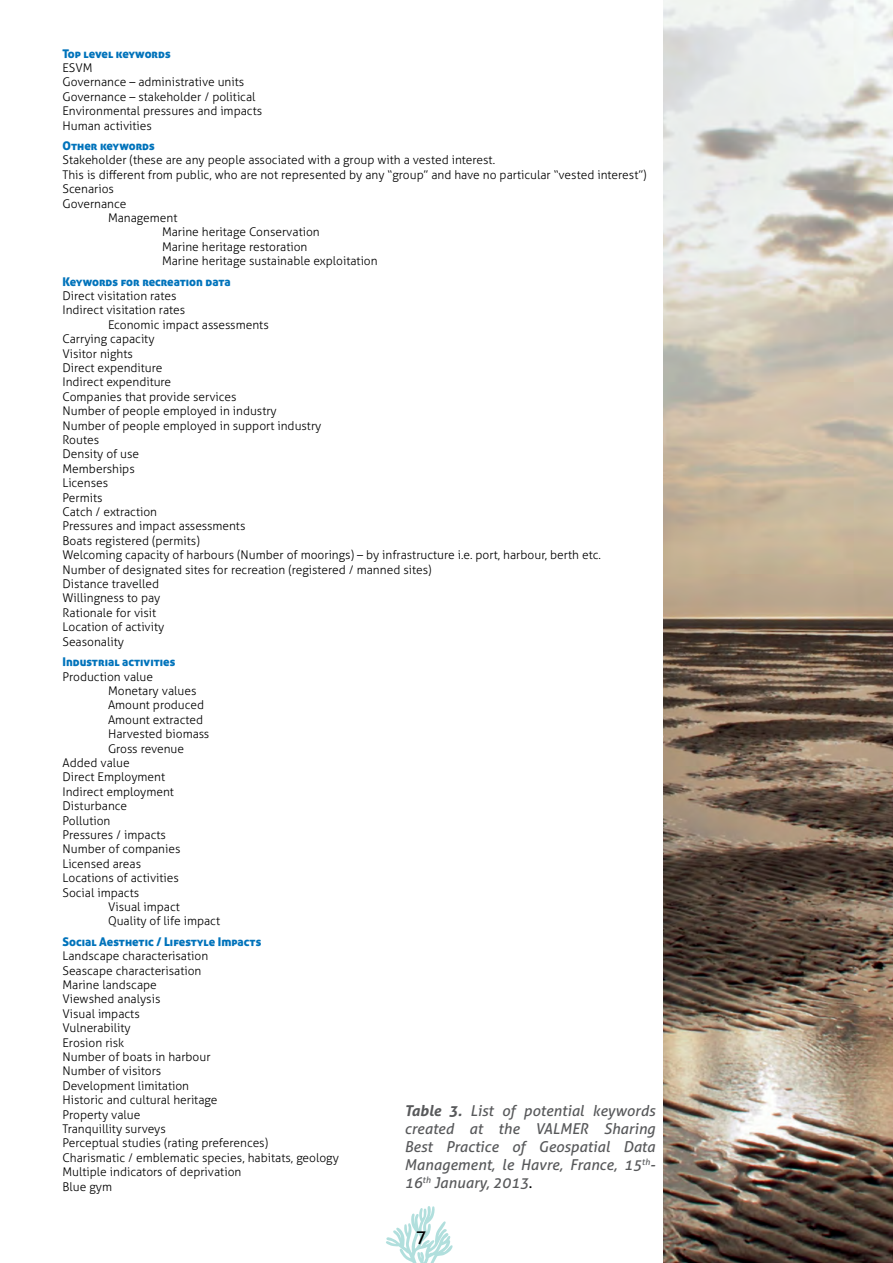
<style>
.page{position:relative;width:893px;height:1263px;background:#fff}
.page>*{position:absolute;margin:0;border:0;box-sizing:border-box;transform-origin:0 0}
.t1{font:18px "Aller";color:#000}
.t2{font:italic 15px/18px "Aller";color:#58595b;text-align:justify}
.t3{font:300 12px/14.4px "Aller";color:#000}
.t4{font:12px "Aller Display";color:#0073bb}
.s1{font-weight:700}
.s2{font-style:normal;color:#000}
</style>
<div class="page">
<img style="left:663px;top:0;width:230px;height:1263px">
<svg style="left:386px;top:1206px;width:67px;height:57px"></svg>
<p class="t4" style="left:63px;top:46px;width:110px">Top level keywords</p>
<p class="t3" style="left:63px;top:61px;width:201px">ESVM<br>Governance – administrative units<br>Governance – stakeholder / political<br>Environmental pressures and impacts<br>Human activities</p>
<p class="t4" style="left:63px;top:138px;width:94px">Other keywords</p>
<p class="t3" style="left:63px;top:153px;width:434px">Stakeholder (these are any people associated with a group with a vested interest.</p>
<p class="t3" style="left:63px;top:167px;width:586px">This is different from public, who are not represented by any “group” and have no particular “vested interest”)</p>
<p class="t3" style="left:63px;top:182px;width:53px">Scenarios</p>
<p class="t3" style="left:63px;top:196px;width:65px">Governance</p>
<p class="t3" style="left:108px;top:211px;width:71px">Management</p>
<p class="t3" style="left:162px;top:225px;width:159px">Marine heritage Conservation</p>
<p class="t3" style="left:162px;top:239px;width:147px">Marine heritage restoration</p>
<p class="t3" style="left:162px;top:254px;width:217px">Marine heritage sustainable exploitation</p>
<p class="t4" style="left:63px;top:274px;width:170px">Keywords for recreation data</p>
<p class="t3" style="left:63px;top:289px;width:116px">Direct visitation rates</p>
<p class="t3" style="left:63px;top:303px;width:124px">Indirect visitation rates</p>
<p class="t3" style="left:108px;top:317px;width:162px">Economic impact assessments</p>
<p class="t3" style="left:63px;top:332px;width:94px">Carrying capacity</p>
<p class="t3" style="left:63px;top:346px;width:72px">Visitor nights</p>
<p class="t3" style="left:63px;top:361px;width:102px">Direct expenditure</p>
<p class="t3" style="left:63px;top:375px;width:110px">Indirect expenditure</p>
<p class="t3" style="left:63px;top:389px;width:176px">Companies that provide services</p>
<p class="t3" style="left:63px;top:404px;width:216px">Number of people employed in industry</p>
<p class="t3" style="left:63px;top:418px;width:260px">Number of people employed in support industry</p>
<p class="t3" style="left:63px;top:433px;width:38px">Routes</p>
<p class="t3" style="left:63px;top:447px;width:78px">Density of use</p>
<p class="t3" style="left:63px;top:461px;width:74px">Memberships</p>
<p class="t3" style="left:63px;top:476px;width:47px">Licenses</p>
<p class="t3" style="left:63px;top:490px;width:41px">Permits</p>
<p class="t3" style="left:63px;top:505px;width:96px">Catch / extraction</p>
<p class="t3" style="left:63px;top:519px;width:184px">Pressures and impact assessments</p>
<p class="t3" style="left:63px;top:533px;width:139px">Boats registered (permits)</p>
<p class="t3" style="left:63px;top:548px;width:540px">Welcoming capacity of harbours (Number of moorings) – by infrastructure i.e. port, harbour, berth etc.</p>
<p class="t3" style="left:63px;top:562px;width:371px">Number of designated sites for recreation (registered / manned sites)</p>
<p class="t3" style="left:63px;top:577px;width:98px">Distance travelled</p>
<p class="t3" style="left:63px;top:591px;width:99px">Willingness to pay</p>
<p class="t3" style="left:63px;top:605px;width:95px">Rationale for visit</p>
<p class="t3" style="left:63px;top:620px;width:103px">Location of activity</p>
<p class="t3" style="left:63px;top:634px;width:63px">Seasonality</p>
<p class="t4" style="left:63px;top:654px;width:114px">Industrial activities</p>
<p class="t3" style="left:63px;top:669px;width:92px">Production value</p>
<p class="t3" style="left:108px;top:683px;width:90px">Monetary values</p>
<p class="t3" style="left:108px;top:698px;width:98px">Amount produced</p>
<p class="t3" style="left:108px;top:712px;width:97px">Amount extracted</p>
<p class="t3" style="left:108px;top:727px;width:103px">Harvested biomass</p>
<p class="t3" style="left:108px;top:741px;width:78px">Gross revenue</p>
<p class="t3" style="left:63px;top:755px;width:69px">Added value</p>
<p class="t3" style="left:63px;top:770px;width:104px">Direct Employment</p>
<p class="t3" style="left:63px;top:784px;width:113px">Indirect employment</p>
<p class="t3" style="left:63px;top:799px;width:66px">Disturbance</p>
<p class="t3" style="left:63px;top:813px;width:49px">Pollution</p>
<p class="t3" style="left:63px;top:827px;width:105px">Pressures / impacts</p>
<p class="t3" style="left:63px;top:842px;width:119px">Number of companies</p>
<p class="t3" style="left:63px;top:856px;width:80px">Licensed areas</p>
<p class="t3" style="left:63px;top:871px;width:118px">Locations of activities</p>
<p class="t3" style="left:63px;top:885px;width:78px">Social impacts</p>
<p class="t3" style="left:108px;top:899px;width:73px">Visual impact</p>
<p class="t3" style="left:108px;top:914px;width:114px">Quality of life impact</p>
<p class="t4" style="left:63px;top:934px;width:200px">Social Aesthetic / Lifestyle Impacts</p>
<p class="t3" style="left:63px;top:949px;width:278px">Landscape characterisation<br>Seascape characterisation<br>Marine landscape<br>Viewshed analysis<br>Visual impacts<br>Vulnerability<br>Erosion risk<br>Number of boats in harbour<br>Number of visitors<br>Development limitation<br>Historic and cultural heritage<br>Property value<br>Tranquillity surveys<br>Perceptual studies (rating preferences)<br>Charismatic / emblematic species, habitats, geology<br>Multiple indicators of deprivation<br>Blue gym</p>
<h1 class="t1" style="left:416px;top:1225px;width:12px">7</h1>
<p class="t2" style="left:405px;top:1102px;width:252px"><span class="s1">Table 3.</span> List of potential keywords created at the VALMER Sharing Best Practice of Geospatial Data Management, le Havre, France, 15<sup>th</sup>-16<sup>th</sup> January, 2013<span class="s2">.</span></p>
</div>
